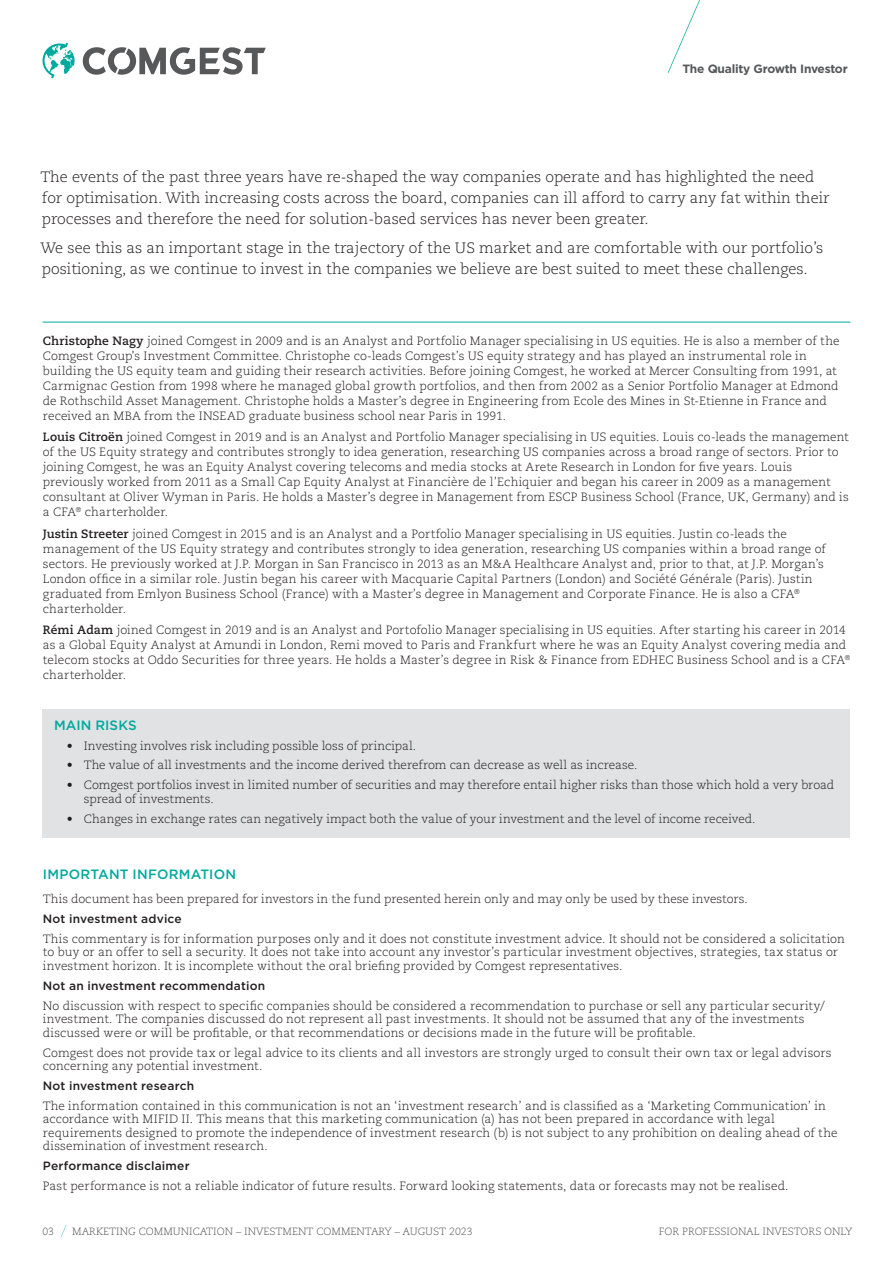
<style>
.page{position:relative;width:893px;height:1263px;background:#fff}
.page>*{position:absolute;margin:0;border:0;box-sizing:border-box;transform-origin:0 0}
.fließtext{font:300 15px/21px "Caecilia LT Pro 45";color:#231f20}
.t1{font:500 13.5px "Gotham";letter-spacing:.01em;color:#00a99d}
.t2{font:300 12px/15px "Caecilia LT Pro 45";letter-spacing:.01em;color:#231f20}
.t3{font:500 12px "Gotham";letter-spacing:.015em;color:#231f20}
.t4{font:700 12px "Gotham";letter-spacing:-.02em;color:#57585a}
.t5{font:300 10.5px "Caecilia LT Pro 45";color:#57585a}
.s1{font-family:"Caecilia LT Pro 75";font-weight:700}
</style>
<div class="page">
<svg style="left:668px;top:0;width:32px;height:73px"></svg>
<svg style="left:61px;top:1225px;width:5px;height:12px"></svg>
<svg style="left:83px;top:47px;width:183px;height:28px"></svg>
<svg style="left:43px;top:43px;width:32px;height:35px"></svg>
<div style="left:43px;top:709px;width:807px;height:129px;background:#e1e2e4"></div>
<hr style="left:43px;top:322px;width:807px;height:1px;background:#00a99d">
<p class="t4" style="left:682px;top:61px;width:167px">The Quality Growth Investor</p>
<p class="fließtext" style="left:40px;top:166px;width:791px">The events of the past three years have re-shaped the way companies operate and has highlighted the need for optimisation. With increasing costs across the board, companies can ill afford to carry any fat within their processes and therefore the need for solution-based services has never been greater.</p>
<p class="fließtext" style="left:41px;top:237px;width:784px">We see this as an important stage in the trajectory of the US market and are comfortable with our portfolio’s positioning, as we continue to invest in the companies we believe are best suited to meet these challenges.</p>
<p class="t2" style="left:43px;top:333px;width:798px"><span class="s1">Christophe Nagy</span> joined Comgest in 2009 and is an Analyst and Portfolio Manager specialising in US equities. He is also a member of the Comgest Group's Investment Committee. Christophe co-leads Comgest’s US equity strategy and has played an instrumental role in building the US equity team and guiding their research activities. Before joining Comgest, he worked at Mercer Consulting from 1991, at Carmignac Gestion from 1998 where he managed global growth portfolios, and then from 2002 as a Senior Portfolio Manager at Edmond de Rothschild Asset Management. Christophe holds a Master’s degree in Engineering from Ecole des Mines in St-Etienne in France and received an MBA from the INSEAD graduate business school near Paris in 1991.</p>
<p class="t2" style="left:43px;top:429px;width:807px"><span class="s1">Louis Citroën</span> joined Comgest in 2019 and is an Analyst and Portfolio Manager specialising in US equities. Louis co-leads the management of the US Equity strategy and contributes strongly to idea generation, researching US companies across a broad range of sectors. Prior to joining Comgest, he was an Equity Analyst covering telecoms and media stocks at Arete Research in London for five years. Louis previously worked from 2011 as a Small Cap Equity Analyst at Financière de l’Echiquier and began his career in 2009 as a management consultant at Oliver Wyman in Paris. He holds a Master’s degree in Management from ESCP Business School (France, UK, Germany) and is a CFA<sup>®</sup> charterholder.</p>
<p class="t2" style="left:43px;top:526px;width:785px"><span class="s1">Justin Streeter</span> joined Comgest in 2015 and is an Analyst and a Portfolio Manager specialising in US equities. Justin co-leads the management of the US Equity strategy and contributes strongly to idea generation, researching US companies within a broad range of sectors. He previously worked at J.P. Morgan in San Francisco in 2013 as an M&amp;A Healthcare Analyst and, prior to that, at J.P. Morgan’s London office in a similar role. Justin began his career with Macquarie Capital Partners (London) and Société Générale (Paris). Justin graduated from Emlyon Business School (France) with a Master’s degree in Management and Corporate Finance. He is also a CFA<sup>® </sup>charterholder.</p>
<p class="t2" style="left:43px;top:622px;width:809px"><span class="s1">Rémi Adam</span> joined Comgest in 2019 and is an Analyst and Portofolio Manager specialising in US equities. After starting his career in 2014 as a Global Equity Analyst at Amundi in London, Remi moved to Paris and Frankfurt where he was an Equity Analyst covering media and telecom stocks at Oddo Securities for three years. He holds a Master’s degree in Risk &amp; Finance from EDHEC Business School and is a CFA<sup>® </sup>charterholder.</p>
<p class="t1" style="left:54px;top:716px;width:84px">MAIN RISKS</p>
<p class="t2" style="left:67px;top:738px;width:351px">• Investing involves risk including possible loss of principal.</p>
<p class="t2" style="left:67px;top:758px;width:572px">• The value of all investments and the income derived therefrom can decrease as well as increase.</p>
<p class="t2" style="left:84px;top:778px;width:752px;line-height:13.5px;text-indent:-17px">• Comgest portfolios invest in limited number of securities and may therefore entail higher risks than those which hold a very broad spread of investments.</p>
<p class="t2" style="left:67px;top:811px;width:690px">• Changes in exchange rates can negatively impact both the value of your investment and the level of income received.</p>
<p class="t1" style="left:43px;top:865px;width:195px">IMPORTANT INFORMATION</p>
<p class="t2" style="left:43px;top:891px;width:706px">This document has been prepared for investors in the fund presented herein only and may only be used by these investors.</p>
<p class="t3" style="left:43px;top:911px;width:140px">Not investment advice</p>
<p class="t2" style="left:43px;top:932px;width:803px;line-height:13.5px">This commentary is for information purposes only and it does not constitute investment advice. It should not be considered a solicitation to buy or an offer to sell a security. It does not take into account any investor’s particular investment objectives, strategies, tax status or investment horizon. It is incomplete without the oral briefing provided by Comgest representatives.</p>
<p class="t3" style="left:43px;top:978px;width:224px">Not an investment recommendation</p>
<p class="t2" style="left:43px;top:998px;width:783px;line-height:13.5px">No discussion with respect to specific companies should be considered a recommendation to purchase or sell any particular security/ investment. The companies discussed do not represent all past investments. It should not be assumed that any of the investments discussed were or will be profitable, or that recommendations or decisions made in the future will be profitable.</p>
<p class="t2" style="left:43px;top:1045px;width:790px;line-height:13.5px">Comgest does not provide tax or legal advice to its clients and all investors are strongly urged to consult their own tax or legal advisors concerning any potential investment.</p>
<p class="t3" style="left:43px;top:1078px;width:153px">Not investment research</p>
<p class="t2" style="left:43px;top:1099px;width:796px;line-height:13.5px">The information contained in this communication is not an ‘investment research’ and is classified as a ‘Marketing Communication’ in accordance with MIFID II. This means that this marketing communication (a) has not been prepared in accordance with legal requirements designed to promote the independence of investment research (b) is not subject to any prohibition on dealing ahead of the dissemination of investment research.</p>
<p class="t3" style="left:43px;top:1158px;width:148px">Performance disclaimer</p>
<p class="t2" style="left:43px;top:1178px;width:747px">Past performance is not a reliable indicator of future results. Forward looking statements, data or forecasts may not be realised.</p>
<p class="t5" style="left:43px;top:1224px;width:13px">03</p>
<p class="t5" style="left:72px;top:1224px;width:402px">MARKETING COMMUNICATION – INVESTMENT COMMENTARY – AUGUST 2023</p>
<p class="t5" style="left:659px;top:1224px;width:195px">FOR PROFESSIONAL INVESTORS ONLY</p>
</div>
